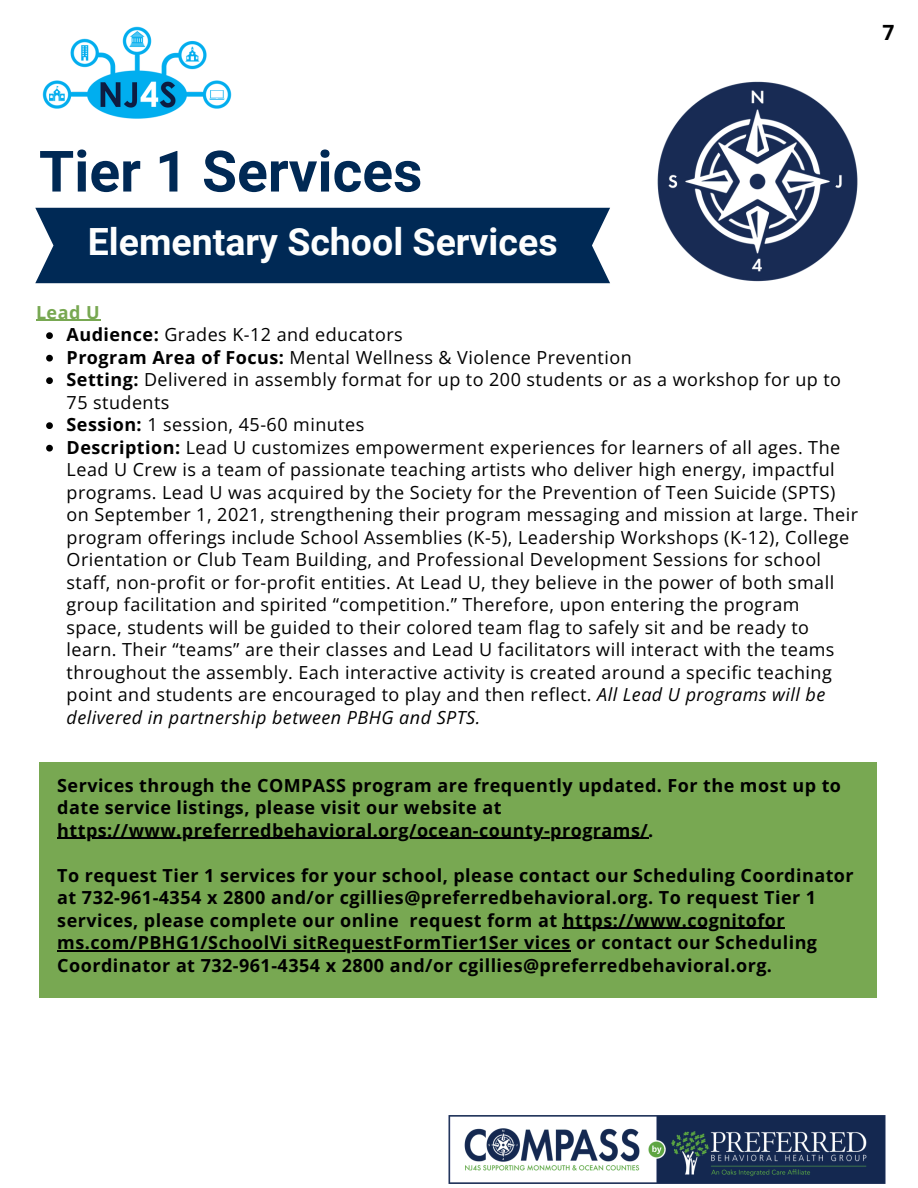
<style>
.page{position:relative;width:918px;height:1188px;background:#fff}
.page>*{position:absolute;margin:0;border:0;box-sizing:border-box;transform-origin:0 0}
.t1{font:700 57px "Roboto";color:#002955}
.t2{font:700 37.5px "Roboto";color:#fdfefe}
.t3{font:700 21px "Open Sans";color:#000}
.t4{font:18px/22.5px "Open Sans";letter-spacing:.025em;color:#000}
.t5{font:700 18px/22.5px "Open Sans";letter-spacing:.025em;color:#000}
.t6{font:700 18px "Open Sans";color:#78a852}
.s1{font-weight:700}
.s2{font-style:italic}
</style>
<div class="page">
<img style="left:42px;top:26px;width:190px;height:93px">
<div style="left:35px;top:208px;width:575px;height:75px;background:#002955"></div>
<hr style="left:36px;top:320px;width:64px;height:1px;background:#78a852">
<svg style="left:46px;top:332px;width:7px;height:7px"></svg>
<svg style="left:46px;top:355px;width:7px;height:7px"></svg>
<svg style="left:46px;top:377px;width:7px;height:7px"></svg>
<svg style="left:46px;top:422px;width:7px;height:7px"></svg>
<svg style="left:46px;top:445px;width:7px;height:7px"></svg>
<img style="left:448px;top:1115px;width:438px;height:69px">
<img style="left:657px;top:81px;width:201px;height:201px">
<div style="left:39px;top:762px;width:837px;height:236px;background:#78a852"></div>
<hr style="left:57px;top:838px;width:591px;height:1px;background:#000">
<hr style="left:563px;top:928px;width:222px;height:1px;background:#000">
<hr style="left:57px;top:950px;width:514px;height:1px;background:#000">
<p class="t3" style="left:883px;top:18px;width:13px">7</p>
<p class="t1" style="left:39px;top:139px;width:385px">Tier 1 Services</p>
<p class="t2" style="left:88px;top:220px;width:471px">Elementary School Services</p>
<h1 class="t6" style="left:36px;top:300px;width:65px">Lead U</h1>
<p class="t4" style="left:67px;top:323px;width:338px"><span class="s1">Audience:</span> Grades K-12 and educators</p>
<h2 class="t4" style="left:67px;top:346px;width:567px"><span class="s1">Program Area of Focus:</span> Mental Wellness &amp; Violence Prevention</h2>
<h3 class="t4" style="left:67px;top:368px;width:776px"><span class="s1">Setting:</span> Delivered in assembly format for up to 200 students or as a workshop for up to<br>75 students</h3>
<p class="t4" style="left:67px;top:413px;width:299px"><span class="s1">Session:</span> 1 session, 45-60 minutes</p>
<p class="t4" style="left:67px;top:436px;width:793px"><span class="s1">Description:</span> Lead U customizes empowerment experiences for learners of all ages. The Lead U Crew is a team of passionate teaching artists who deliver high energy, impactful programs. Lead U was acquired by the Society for the Prevention of Teen Suicide (SPTS) on September 1, 2021, strengthening their program messaging and mission at large. Their program offerings include School Assemblies (K-5), Leadership Workshops (K-12), College Orientation or Club Team Building, and Professional Development Sessions for school staff, non-profit or for-profit entities. At Lead U, they believe in the power of both small group facilitation and spirited “competition.” Therefore, upon entering the program space, students will be guided to their colored team flag to safely sit and be ready to learn. Their “teams” are their classes and Lead U facilitators will interact with the teams throughout the assembly. Each interactive activity is created around a specific teaching point and students are encouraged to play and then reflect. <span class="s2">All Lead U programs will be delivered in partnership between PBHG and SPTS.</span></p>
<h3 class="t5" style="left:57px;top:774px;width:785px">Services through the COMPASS program are frequently updated. For the most up to date service listings, please visit our website at</h3>
<p class="t5" style="left:57px;top:819px;width:598px">https://www.preferredbehavioral.org/ocean-county-programs/.</p>
<p class="t5" style="left:57px;top:864px;width:798px">To request Tier 1 services for your school, please contact our Scheduling Coordinator at 732-961-4354 x 2800 and/or cgillies@preferredbehavioral.org. To request Tier 1</p>
<p class="t5" style="left:57px;top:909px;width:761px">services, please complete our online request form at https://www.cognitofor ms.com/PBHG1/SchoolVi sitRequestFormTier1Ser vices or contact our Scheduling<br>Coordinator at 732-961-4354 x 2800 and/or cgillies@preferredbehavioral.org.</p>
</div>
